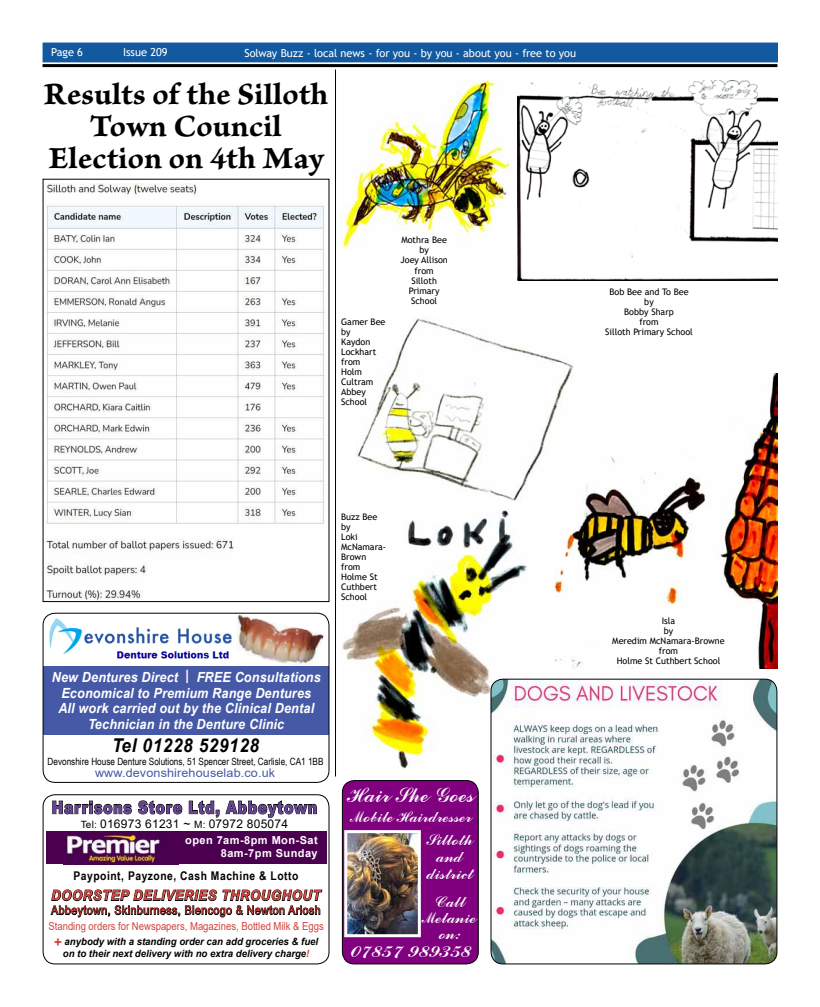
<style>
.page{position:relative;width:820px;height:1007px;background:#fff}
.page>*{position:absolute;margin:0;border:0;box-sizing:border-box;transform-origin:0 0}
.t1{font:32px/32px "Brioso Pro Bold Capt";letter-spacing:.005em;color:#000;text-align:center}
.t2{font:23.8px "Commercial Script BT";letter-spacing:.02em;color:#fff}
.t3{font:23px "Commercial Script BT";letter-spacing:.02em;color:#fff}
.t4{font:italic 700 19px "Arial Narrow";letter-spacing:.03em;color:#000;scale:1.1 1}
.t5{font:900 17.5px "Arial";letter-spacing:.05em;color:#644392;scale:.8 1}
.t6{font:17px/16px "Commercial Script BT";letter-spacing:.02em;color:#fff;text-align:center}
.t7{font:italic 700 14.3px "Arial";letter-spacing:.05em;color:#d0433d;scale:.91 1}
.t8{font:italic 700 14px/15.5px "Arial Narrow";letter-spacing:.01em;color:#fff;text-align:center;scale:1.1 1}
.t9{font:12.1px "Arial";letter-spacing:.05em;color:#d0433d;scale:.86 1}
.t10{font:700 12px "Arial Narrow";letter-spacing:.04em;color:#000;scale:1.05 1}
.t11{font:12px "Arial";letter-spacing:.02em;color:#000}
.t12{font:12px "Arial";letter-spacing:.01em;color:#4659a7;scale:1.05 1}
.t13{font:11px "Trebuchet MS";letter-spacing:-.005em;color:#fff}
.t14{font:11px "Arial";color:#d0433d;scale:.86 1}
.t15{font:700 11px/13px "Arial";letter-spacing:.04em;color:#fff;text-align:right}
.t16{font:italic 700 10px/12px "Arial";color:#000;text-align:center;scale:.96 1}
.t17{font:10px "Arial Narrow";color:#000}
.t18{font:9px/10px "Trebuchet MS";color:#000;text-align:center}
.s1{font-size:10px}
.s2{font-style:normal;font-size:14px;color:#d0433d}
.s3{color:#d0433d}
</style>
<div class="page">
<hr style="left:43px;top:64px;width:734px;height:3px;background:#000">
<div style="left:43px;top:43px;width:734px;height:19px;background:#13599f"></div>
<img style="left:237px;top:614px;width:87px;height:50px">
<img style="left:45px;top:617px;width:187px;height:42px">
<div style="left:44px;top:666px;width:285px;height:68px;background:#4659a7"></div>
<div style="left:43px;top:612px;width:286px;height:170px;border:1px solid #000;border-radius:12px"></div>
<div style="left:43px;top:794px;width:286px;height:170px;border:1px solid #000;border-radius:12px"></div>
<svg style="left:53px;top:800px;width:78px;height:13px"></svg>
<svg style="left:138px;top:800px;width:44px;height:13px"></svg>
<svg style="left:189px;top:800px;width:30px;height:17px"></svg>
<svg style="left:226px;top:800px;width:90px;height:17px"></svg>
<svg style="left:50px;top:889px;width:272px;height:28px"></svg>
<div style="left:46px;top:831px;width:280px;height:33px;background:#4a004f"></div>
<img style="left:65px;top:831px;width:96px;height:33px">
<img style="left:45px;top:183px;width:279px;height:417px">
<img style="left:341px;top:81px;width:170px;height:168px">
<img style="left:341px;top:510px;width:186px;height:257px">
<div style="left:342px;top:780px;width:136px;height:183px;background:#800080;border-radius:12px"></div>
<div style="left:342px;top:780px;width:136px;height:184px;border:1px solid #000;border-radius:12px"></div>
<img style="left:348px;top:834px;width:68px;height:99px">
<div style="left:344px;top:830px;width:76px;height:107px;border:3px solid #fff"></div>
<img style="left:491px;top:679px;width:285px;height:284px">
<div style="left:490px;top:678px;width:287px;height:286px;border:1px solid #000;border-radius:12px"></div>
<img style="left:517px;top:81px;width:260px;height:200px">
<img style="left:554px;top:373px;width:223px;height:295px">
<hr style="left:335px;top:69px;width:1px;height:707px;background:#000">
<img style="left:355px;top:317px;width:218px;height:183px">
<p class="t13" style="left:51px;top:45px;width:33px">Page 6</p>
<p class="t13" style="left:123px;top:45px;width:46px">Issue 209</p>
<p class="t13" style="left:244px;top:46px;width:333px">Solway Buzz - local news - for you - by you - about you - free to you</p>
<p class="t1" style="left:44px;top:79px;width:286px">Results of the Silloth<br>Town Council<br>Election on 4th May</p>
<p class="t18" style="left:341px;top:317px;width:46px;text-align:left">Gamer Bee by<br>Kaydon<br>Lockhart from<br>Holm<br>Cultram<br>Abbey<br>School</p>
<p class="t18" style="left:400px;top:235px;width:49px">Mothra Bee by<br>Joey Allison from<br>Silloth<br>Primary<br>School</p>
<p class="t18" style="left:605px;top:286px;width:89px">Bob Bee and To Bee by<br>Bobby Sharp<br>from<br>Silloth Primary School</p>
<p class="t18" style="left:341px;top:511px;width:47px;text-align:left">Buzz Bee by<br>Loki<br>McNamara-<br>Brown from<br>Holme St<br>Cuthbert<br>School</p>
<p class="t8" style="left:52px;top:668px;width:246px">New Dentures Direct | FREE Consultations Economical to Premium Range Dentures All work carried out by the Clinical Dental Technician in the Denture Clinic</p>
<p class="t4" style="left:112px;top:731px;width:135px">Tel 01228 529128</p>
<p class="t17" style="left:48px;top:753px;width:277px">Devonshire House Denture Solutions, 51 Spencer Street, Carlisle, CA1 1BB</p>
<p class="t12" style="left:95px;top:763px;width:173px">www.devonshirehouselab.co.uk</p>
<p class="t5" style="left:52px;top:794px;width:333px">Harrisons Store Ltd, Abbeytown</p>
<p class="t11" style="left:81px;top:815px;width:209px"><span class="s1">Tel:</span> 016973 61231 ~ <span class="s1">M:</span> 07972 805074</p>
<p class="t15" style="left:185px;top:833px;width:134px">open 7am-8pm Mon-Sat<br>8am-7pm Sunday</p>
<p class="t10" style="left:73px;top:866px;width:215px">Paypoint, Payzone, Cash Machine &amp; Lotto</p>
<p class="t14" style="left:48px;top:918px;width:321px">Standing orders for Newspapers, Magazines, Bottled Milk &amp; Eggs</p>
<p class="t16" style="left:54px;top:935px;width:276px"><span class="s2">+</span> anybody with a standing order can add groceries &amp; fuel on to their next delivery with no extra delivery charge<span class="s3">!</span></p>
<p class="t7" style="left:51px;top:885px;width:297px">DOORSTEP DELIVERIES THROUGHOUT</p>
<p class="t9" style="left:51px;top:901px;width:314px">Abbeytown, Skinburness, Blencogo &amp; Newton Arlosh</p>
<p class="t3" style="left:347px;top:782px;width:127px">Hair She Goes</p>
<p class="t6" style="left:351px;top:806px;width:123px;line-height:22.4px;text-align:right">Mobile Hairdresser<br>Silloth</p>
<p class="t6" style="left:426px;top:848px;width:47px;line-height:17px">and district</p>
<p class="t6" style="left:422px;top:893px;width:55px">Call<br>Melanie on:</p>
<p class="t2" style="left:350px;top:936px;width:122px">07857 989358</p>
<p class="t18" style="left:612px;top:616px;width:114px">Isla<br>by<br>Meredim McNamara-Browne from<br>Holme St Cuthbert School</p>
</div>
